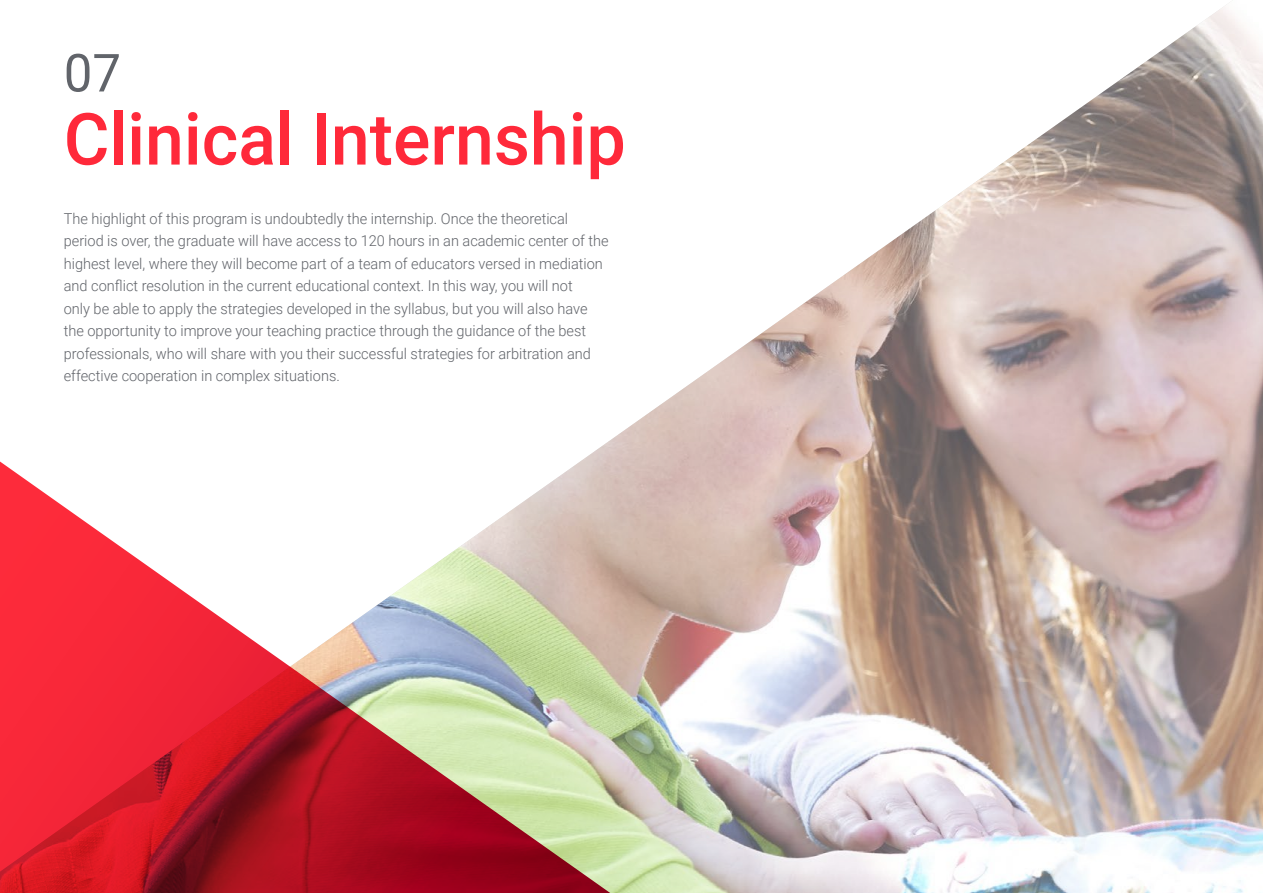
<style>
.page{position:relative;width:1263px;height:893px;background:#fff}
.page>*{position:absolute;margin:0;border:0;box-sizing:border-box;transform-origin:0 0}
.t1{font:500 72px "Roboto";color:#ff293a}
.t2{font:52.5px "Roboto";color:#61646a}
.t3{font:300 15px/22.5px "Roboto";color:#61646a}
</style>
<div class="page">
<img style="left:602px;top:5px;width:661px;height:888px">
<svg style="left:0;top:446px;width:640px;height:447px"></svg>
<h2 class="t2" style="left:64px;top:36px;width:59px">07</h2>
<h1 class="t1" style="left:64px;top:89px;width:563px">Clinical Internship</h1>
<p class="t3" style="left:64px;top:207px;width:546px">The highlight of this program is undoubtedly the internship. Once the theoretical period is over, the graduate will have access to 120 hours in an academic center of the highest level, where they will become part of a team of educators versed in mediation and conflict resolution in the current educational context. In this way, you will not<br>only be able to apply the strategies developed in the syllabus, but you will also have the opportunity to improve your teaching practice through the guidance of the best professionals, who will share with you their successful strategies for arbitration and effective cooperation in complex situations.</p>
</div>
